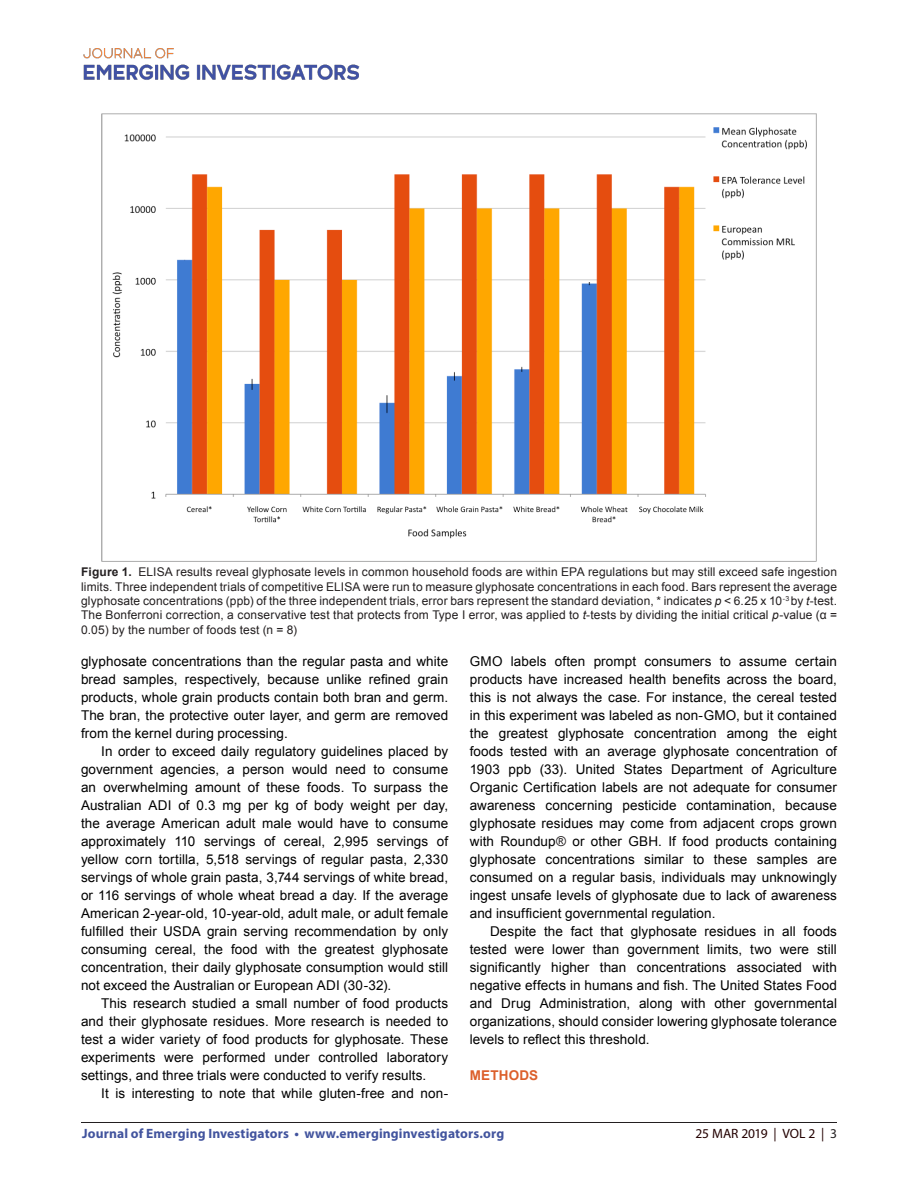
<style>
.page{position:relative;width:918px;height:1188px;background:#fff}
.page>*{position:absolute;margin:0;border:0;box-sizing:border-box;transform-origin:0 0}
.t1{font:13.5px/18px "Arial";letter-spacing:.005em;color:#000;text-align:justify}
.t2{font:700 13.5px "Myriad Pro";letter-spacing:.01em;color:#42549e}
.t3{font:13.5px "Myriad Pro";letter-spacing:-.005em;color:#230000}
.t4{font:700 13.5px "Arial";letter-spacing:.015em;color:#dc5f2b}
.t5{font:12px/14.4px "Arial";letter-spacing:.01em;color:#231f20;text-align:justify}
.s1{font-weight:700}
.s2{font-style:italic}
.s3{color:#231f20}
</style>
<div class="page">
<hr style="left:81px;top:1122px;width:756px;height:1px;background:#231f20">
<img style="left:83px;top:48px;width:277px;height:32px">
<img style="left:101px;top:113px;width:716px;height:449px">
<p class="t5" style="left:81px;top:565px;width:758px"><span class="s1">Figure 1.</span> ELISA results reveal glyphosate levels in common household foods are within EPA regulations but may still exceed safe ingestion limits. Three independent trials of competitive ELISA were run to measure glyphosate concentrations in each food. Bars represent the average glyphosate concentrations (ppb) of the three independent trials, error bars represent the standard deviation, * indicates <span class="s2">p</span> &lt; 6.25 x 10<sup>-3</sup> by <span class="s2">t</span>-test.<br>The Bonferroni correction, a conservative test that protects from Type I error, was applied to <span class="s2">t</span>-tests by dividing the initial critical <span class="s2">p</span>-value (α = 0.05) by the number of foods test (n = 8)</p>
<p class="t1" style="left:81px;top:652px;width:369px">glyphosate concentrations than the regular pasta and white bread samples, respectively, because unlike refined grain products, whole grain products contain both bran and germ.<br>The bran, the protective outer layer, and germ are removed from the kernel during processing.</p>
<p class="t1" style="left:81px;top:742px;width:369px;text-indent:20px">In order to exceed daily regulatory guidelines placed by government agencies, a person would need to consume an overwhelming amount of these foods. To surpass the Australian ADI of 0.3 mg per kg of body weight per day, the average American adult male would have to consume approximately 110 servings of cereal, 2,995 servings of yellow corn tortilla, 5,518 servings of regular pasta, 2,330 servings of whole grain pasta, 3,744 servings of white bread, or 116 servings of whole wheat bread a day. If the average American 2-year-old, 10-year-old, adult male, or adult female fulfilled their USDA grain serving recommendation by only consuming cereal, the food with the greatest glyphosate concentration, their daily glyphosate consumption would still not exceed the Australian or European ADI (30-32).</p>
<p class="t1" style="left:81px;top:994px;width:369px;text-indent:20px">This research studied a small number of food products and their glyphosate residues. More research is needed to test a wider variety of food products for glyphosate. These experiments were performed under controlled laboratory settings, and three trials were conducted to verify results.</p>
<p class="t1" style="left:101px;top:1084px;width:348px">It is interesting to note that while gluten-free and non-</p>
<p class="t1" style="left:470px;top:652px;width:369px">GMO labels often prompt consumers to assume certain products have increased health benefits across the board, this is not always the case. For instance, the cereal tested in this experiment was labeled as non-GMO, but it contained the greatest glyphosate concentration among the eight foods tested with an average glyphosate concentration of 1903 ppb (33). United States Department of Agriculture Organic Certification labels are not adequate for consumer awareness concerning pesticide contamination, because glyphosate residues may come from adjacent crops grown with Roundup<span class="s3">®</span> or other GBH. If food products containing glyphosate concentrations similar to these samples are consumed on a regular basis, individuals may unknowingly ingest unsafe levels of glyphosate due to lack of awareness and insufficient governmental regulation.</p>
<p class="t1" style="left:470px;top:922px;width:369px;text-indent:20px">Despite the fact that glyphosate residues in all foods tested were lower than government limits, two were still significantly higher than concentrations associated with negative effects in humans and fish. The United States Food and Drug Administration, along with other governmental organizations, should consider lowering glyphosate tolerance levels to reflect this threshold.</p>
<p class="t4" style="left:470px;top:1066px;width:70px">METHODS</p>
<p class="t2" style="left:82px;top:1125px;width:424px">Journal of Emerging Investigators • www.emerginginvestigators.org</p>
<p class="t3" style="left:695px;top:1125px;width:143px">25 MAR 2019 | VOL 2 | <span class="s3">3</span></p>
</div>
